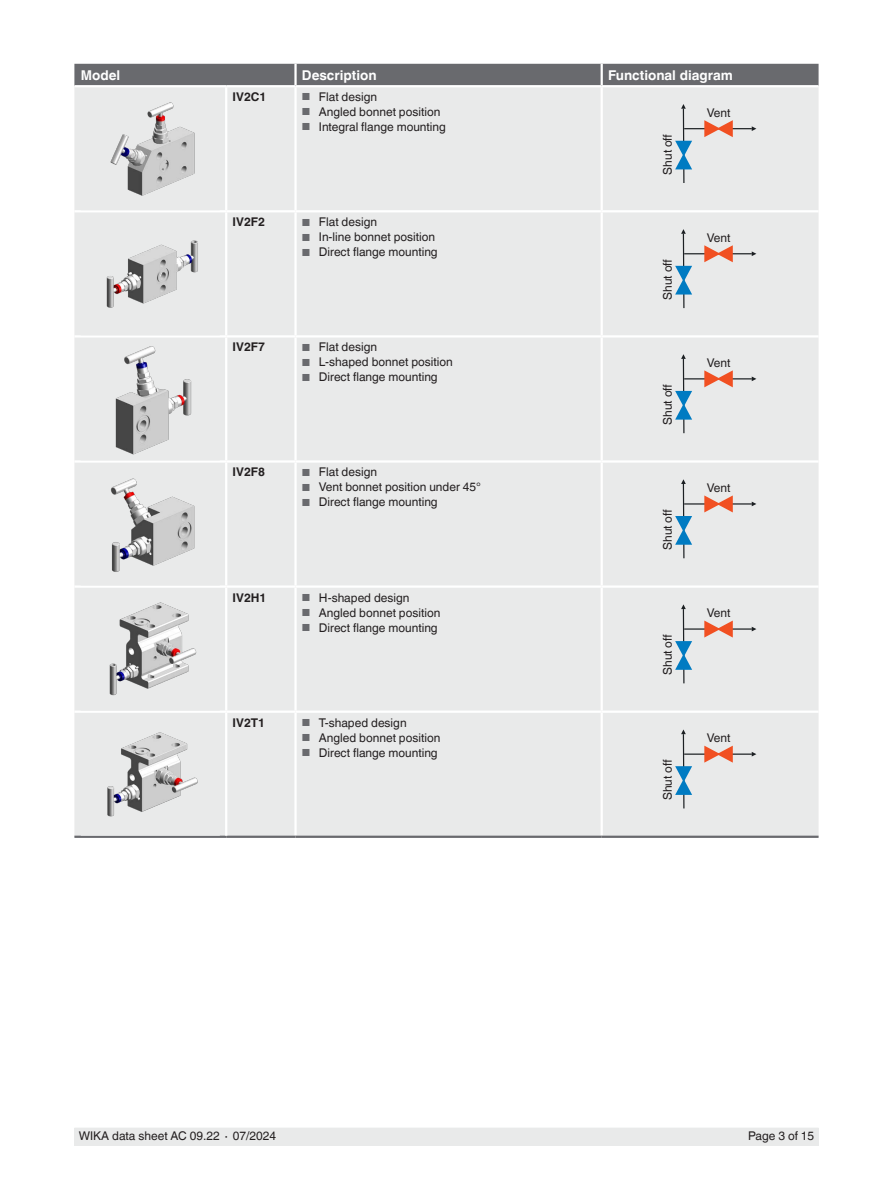
<style>
.page{position:relative;width:893px;height:1188px;background:#fff}
.page>*{position:absolute;margin:0;border:0;box-sizing:border-box;transform-origin:0 0}
.t1{font:700 13.5px "Helvetica World";color:#fff}
.t2{font:12px "Helvetica World";color:#231f20}
.t3{font:700 12px "Helvetica World";color:#231f20}
.s1{font-size:10.2px;color:#696a6e}
</style>
<div class="page">
<div style="left:74px;top:1128px;width:745px;height:17px;background:#e9eaea"></div>
<div style="left:74px;top:64px;width:745px;height:21px;background:#696a6e"></div>
<div style="left:74px;top:87px;width:745px;height:749px;background:#e9eaea"></div>
<hr style="left:601px;top:64px;width:2px;height:21px;background:#fff">
<hr style="left:602px;top:210px;width:217px;height:2px;background:#fff">
<hr style="left:602px;top:335px;width:217px;height:3px;background:#fff">
<hr style="left:602px;top:460px;width:217px;height:3px;background:#fff">
<hr style="left:602px;top:585px;width:217px;height:3px;background:#fff">
<hr style="left:602px;top:711px;width:217px;height:2px;background:#fff">
<hr style="left:294px;top:64px;width:3px;height:21px;background:#fff">
<hr style="left:294px;top:87px;width:3px;height:123px;background:#fff">
<hr style="left:601px;top:87px;width:2px;height:123px;background:#fff">
<hr style="left:294px;top:212px;width:3px;height:123px;background:#fff">
<hr style="left:601px;top:212px;width:2px;height:123px;background:#fff">
<hr style="left:294px;top:338px;width:3px;height:122px;background:#fff">
<hr style="left:601px;top:338px;width:2px;height:122px;background:#fff">
<hr style="left:294px;top:463px;width:3px;height:122px;background:#fff">
<hr style="left:601px;top:463px;width:2px;height:122px;background:#fff">
<hr style="left:294px;top:588px;width:3px;height:123px;background:#fff">
<hr style="left:601px;top:588px;width:2px;height:123px;background:#fff">
<hr style="left:294px;top:713px;width:3px;height:123px;background:#fff">
<hr style="left:601px;top:713px;width:2px;height:123px;background:#fff">
<hr style="left:74px;top:836px;width:152px;height:2px;background:#696a6e">
<hr style="left:226px;top:836px;width:70px;height:2px;background:#696a6e">
<hr style="left:296px;top:836px;width:306px;height:2px;background:#696a6e">
<hr style="left:602px;top:836px;width:217px;height:2px;background:#696a6e">
<hr style="left:225px;top:87px;width:2px;height:123px;background:#fff">
<hr style="left:225px;top:212px;width:2px;height:123px;background:#fff">
<hr style="left:225px;top:338px;width:2px;height:122px;background:#fff">
<hr style="left:225px;top:463px;width:2px;height:122px;background:#fff">
<hr style="left:225px;top:588px;width:2px;height:123px;background:#fff">
<hr style="left:225px;top:713px;width:2px;height:123px;background:#fff">
<hr style="left:74px;top:210px;width:152px;height:2px;background:#fff">
<hr style="left:226px;top:210px;width:70px;height:2px;background:#fff">
<hr style="left:296px;top:210px;width:306px;height:2px;background:#fff">
<hr style="left:74px;top:335px;width:152px;height:3px;background:#fff">
<hr style="left:226px;top:335px;width:70px;height:3px;background:#fff">
<hr style="left:296px;top:335px;width:306px;height:3px;background:#fff">
<hr style="left:74px;top:460px;width:152px;height:3px;background:#fff">
<hr style="left:226px;top:460px;width:70px;height:3px;background:#fff">
<hr style="left:296px;top:460px;width:306px;height:3px;background:#fff">
<hr style="left:74px;top:585px;width:152px;height:3px;background:#fff">
<hr style="left:226px;top:585px;width:70px;height:3px;background:#fff">
<hr style="left:296px;top:585px;width:306px;height:3px;background:#fff">
<hr style="left:74px;top:711px;width:152px;height:2px;background:#fff">
<hr style="left:226px;top:711px;width:70px;height:2px;background:#fff">
<hr style="left:296px;top:711px;width:306px;height:2px;background:#fff">
<div style="left:81px;top:188px;width:139px;height:22px;background:#e9eaea"></div>
<img style="left:104px;top:100px;width:97px;height:96px">
<hr style="left:684px;top:128px;width:68px;height:1px;background:#1c2023">
<svg style="left:752px;top:126px;width:4px;height:5px"></svg>
<svg style="left:704px;top:120px;width:29px;height:17px"></svg>
<svg style="left:675px;top:104px;width:17px;height:79px"></svg>
<div style="left:81px;top:313px;width:139px;height:22px;background:#e9eaea"></div>
<img style="left:104px;top:238px;width:97px;height:72px">
<hr style="left:684px;top:253px;width:68px;height:1px;background:#1c2023">
<svg style="left:752px;top:251px;width:4px;height:5px"></svg>
<svg style="left:704px;top:245px;width:29px;height:17px"></svg>
<svg style="left:675px;top:229px;width:17px;height:79px"></svg>
<div style="left:81px;top:438px;width:139px;height:22px;background:#e9eaea"></div>
<img style="left:104px;top:343px;width:97px;height:112px">
<hr style="left:684px;top:378px;width:68px;height:1px;background:#1c2023">
<svg style="left:752px;top:377px;width:4px;height:4px"></svg>
<svg style="left:704px;top:370px;width:29px;height:17px"></svg>
<svg style="left:675px;top:354px;width:17px;height:79px"></svg>
<div style="left:81px;top:563px;width:139px;height:23px;background:#e9eaea"></div>
<img style="left:104px;top:474px;width:97px;height:98px">
<hr style="left:684px;top:503px;width:68px;height:2px;background:#1c2023">
<svg style="left:752px;top:502px;width:4px;height:4px"></svg>
<svg style="left:704px;top:495px;width:29px;height:17px"></svg>
<svg style="left:675px;top:479px;width:17px;height:79px"></svg>
<div style="left:81px;top:688px;width:139px;height:23px;background:#e9eaea"></div>
<img style="left:104px;top:600px;width:97px;height:96px">
<hr style="left:684px;top:628px;width:68px;height:2px;background:#1c2023">
<svg style="left:752px;top:627px;width:4px;height:4px"></svg>
<svg style="left:704px;top:621px;width:29px;height:17px"></svg>
<svg style="left:675px;top:604px;width:17px;height:79px"></svg>
<div style="left:81px;top:813px;width:139px;height:23px;background:#e9eaea"></div>
<img style="left:104px;top:730px;width:97px;height:87px">
<hr style="left:684px;top:754px;width:68px;height:1px;background:#1c2023">
<svg style="left:752px;top:752px;width:4px;height:5px"></svg>
<svg style="left:704px;top:746px;width:29px;height:17px"></svg>
<svg style="left:675px;top:729px;width:17px;height:79px"></svg>
<p class="t1" style="left:81px;top:67px;width:41px">Model</p>
<p class="t1" style="left:302px;top:67px;width:76px">Description</p>
<p class="t1" style="left:608px;top:67px;width:126px">Functional diagram</p>
<p class="t3" style="left:233px;top:90px;width:35px">IV2C1</p>
<p class="t2" style="left:302px;top:90px;width:77px"><span class="s1">■</span> Flat design</p>
<p class="t2" style="left:302px;top:105px;width:140px"><span class="s1">■</span> Angled bonnet position</p>
<p class="t2" style="left:302px;top:120px;width:145px"><span class="s1">■</span> Integral flange mounting</p>
<p class="t2" style="left:661px;top:175px;width:42px;rotate:-90deg">Shut off</p>
<p class="t2" style="left:707px;top:106px;width:25px">Vent</p>
<p class="t3" style="left:233px;top:215px;width:34px">IV2F2</p>
<p class="t2" style="left:302px;top:215px;width:77px"><span class="s1">■</span> Flat design</p>
<p class="t2" style="left:302px;top:230px;width:135px"><span class="s1">■</span> In-line bonnet position</p>
<p class="t2" style="left:302px;top:245px;width:137px"><span class="s1">■</span> Direct flange mounting</p>
<p class="t3" style="left:233px;top:340px;width:34px">IV2F7</p>
<p class="t2" style="left:302px;top:340px;width:77px"><span class="s1">■</span> Flat design</p>
<p class="t2" style="left:302px;top:355px;width:152px"><span class="s1">■</span> L-shaped bonnet position</p>
<p class="t2" style="left:302px;top:370px;width:137px"><span class="s1">■</span> Direct flange mounting</p>
<p class="t3" style="left:233px;top:465px;width:34px">IV2F8</p>
<p class="t2" style="left:302px;top:465px;width:77px"><span class="s1">■</span> Flat design</p>
<p class="t2" style="left:302px;top:480px;width:181px"><span class="s1">■</span> Vent bonnet position under 45°</p>
<p class="t2" style="left:302px;top:495px;width:137px"><span class="s1">■</span> Direct flange mounting</p>
<p class="t3" style="left:233px;top:590px;width:35px">IV2H1</p>
<p class="t2" style="left:302px;top:590px;width:109px"><span class="s1">■</span> H-shaped design</p>
<p class="t2" style="left:302px;top:605px;width:140px"><span class="s1">■</span> Angled bonnet position</p>
<p class="t2" style="left:302px;top:620px;width:137px"><span class="s1">■</span> Direct flange mounting</p>
<p class="t3" style="left:233px;top:716px;width:34px">IV2T1</p>
<p class="t2" style="left:302px;top:716px;width:106px"><span class="s1">■</span> T-shaped design</p>
<p class="t2" style="left:302px;top:731px;width:140px"><span class="s1">■</span> Angled bonnet position</p>
<p class="t2" style="left:302px;top:746px;width:137px"><span class="s1">■</span> Direct flange mounting</p>
<p class="t2" style="left:661px;top:300px;width:42px;rotate:-90deg">Shut off</p>
<p class="t2" style="left:661px;top:425px;width:42px;rotate:-90deg">Shut off</p>
<p class="t2" style="left:661px;top:550px;width:42px;rotate:-90deg">Shut off</p>
<p class="t2" style="left:661px;top:675px;width:42px;rotate:-90deg">Shut off</p>
<p class="t2" style="left:661px;top:800px;width:42px;rotate:-90deg">Shut off</p>
<p class="t2" style="left:707px;top:231px;width:25px">Vent</p>
<p class="t2" style="left:707px;top:356px;width:25px">Vent</p>
<p class="t2" style="left:707px;top:481px;width:25px">Vent</p>
<p class="t2" style="left:707px;top:606px;width:25px">Vent</p>
<p class="t2" style="left:707px;top:731px;width:25px">Vent</p>
<p class="t2" style="left:79px;top:1129px;width:199px">WIKA data sheet AC 09.22 ∙ 07/2024</p>
<p class="t2" style="left:748px;top:1129px;width:68px">Page 3 of 15</p>
</div>
